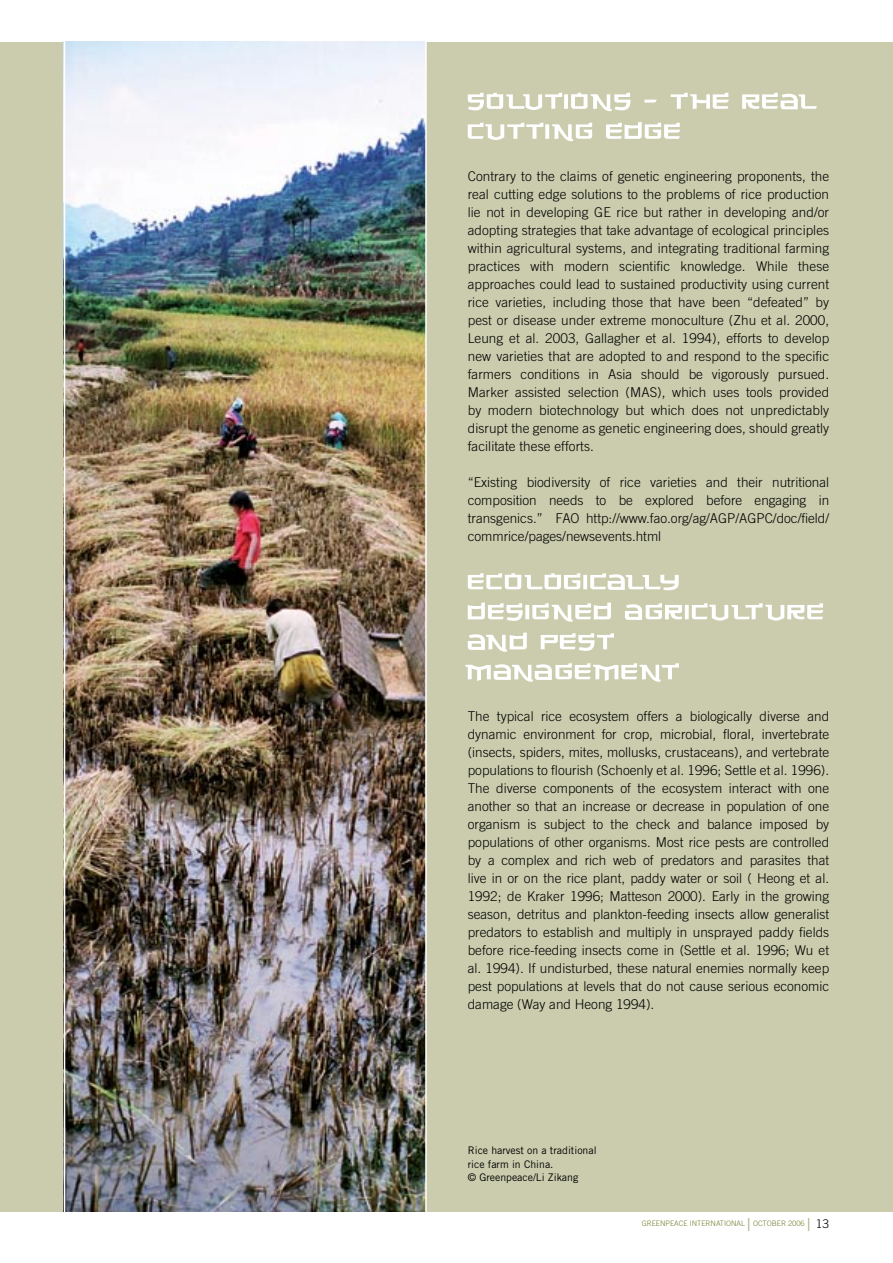
<style>
.page{position:relative;width:893px;height:1263px;background:#fff}
.page>*{position:absolute;margin:0;border:0;box-sizing:border-box;transform-origin:0 0}
.t1{font:300 18px "Trade Gothic";color:#adb283}
.t2{font:300 13.5px/18px "Trade Gothic";color:#000}
.t3{font:300 12px "Trade Gothic";color:#000}
.t4{font:10.5px/13.5px "Trade Gothic";color:#000}
.t5{font:300 7.5px "Trade Gothic";color:#71802e}
.s1{font-size:18px;color:#adb283}
</style>
<div class="page">
<div style="left:0;top:43px;width:893px;height:1169px;background:#caccad"></div>
<img style="left:67px;top:42px;width:357px;height:1169px">
<svg style="left:468px;top:93px;width:349px;height:18px"></svg>
<svg style="left:468px;top:122px;width:212px;height:19px"></svg>
<svg style="left:468px;top:573px;width:211px;height:17px"></svg>
<svg style="left:468px;top:602px;width:355px;height:20px"></svg>
<svg style="left:468px;top:632px;width:146px;height:20px"></svg>
<svg style="left:465px;top:663px;width:214px;height:19px"></svg>
<div style="left:64px;top:0;width:363px;height:1262px;border:2px solid #fff"></div>
<p class="t2" style="left:468px;top:167px;width:363px">Contrary to the claims of genetic engineering proponents, the real cutting edge solutions to the problems of rice production lie not in developing GE rice but rather in developing and/or adopting strategies that take advantage of ecological principles within agricultural systems, and integrating traditional farming practices with modern scientific knowledge. While these approaches could lead to sustained productivity using current rice varieties, including those that have been “defeated” by pest or disease under extreme monoculture (Zhu et al. 2000, Leung et al. 2003, Gallagher et al. 1994), efforts to develop new varieties that are adopted to and respond to the specific farmers conditions in Asia should be vigorously pursued.<br>Marker assisted selection (MAS), which uses tools provided by modern biotechnology but which does not unpredictably disrupt the genome as genetic engineering does, should greatly facilitate these efforts.</p>
<p class="t2" style="left:468px;top:473px;width:363px;text-align:justify">“Existing biodiversity of rice varieties and their nutritional composition needs to be explored before engaging in transgenics. ” FAO http://www. fao. org/ag/AGP/AGPC/doc/field/ commrice/pages/newsevents. html</p>
<p class="t2" style="left:468px;top:707px;width:363px">The typical rice ecosystem offers a biologically diverse and dynamic environment for crop, microbial, floral, invertebrate (insects, spiders, mites, mollusks, crustaceans), and vertebrate populations to flourish (Schoenly et al. 1996; Settle et al. 1996).<br>The diverse components of the ecosystem interact with one another so that an increase or decrease in population of one organism is subject to the check and balance imposed by populations of other organisms. Most rice pests are controlled by a complex and rich web of predators and parasites that live in or on the rice plant, paddy water or soil ( Heong et al.<br>1992; de Kraker 1996; Matteson 2000). Early in the growing season, detritus and plankton-feeding insects allow generalist predators to establish and multiply in unsprayed paddy fields before rice-feeding insects come in (Settle et al. 1996; Wu et al. 1994). If undisturbed, these natural enemies normally keep pest populations at levels that do not cause serious economic damage (Way and Heong 1994).</p>
<p class="t4" style="left:468px;top:1143px;width:130px">Rice harvest on a traditional rice farm in China.<br>© Greenpeace/Li Zikang</p>
<p class="t5" style="left:642px;top:1219px;width:105px">GREENPEACE INTERNATIONAL</p>
<h1 class="t1" style="left:747px;top:1213px;width:5px">l</h1>
<p class="t5" style="left:753px;top:1219px;width:53px">OCTOBER 2006</p>
<p class="t3" style="left:807px;top:1216px;width:24px"><span class="s1">l</span> 13</p>
</div>
